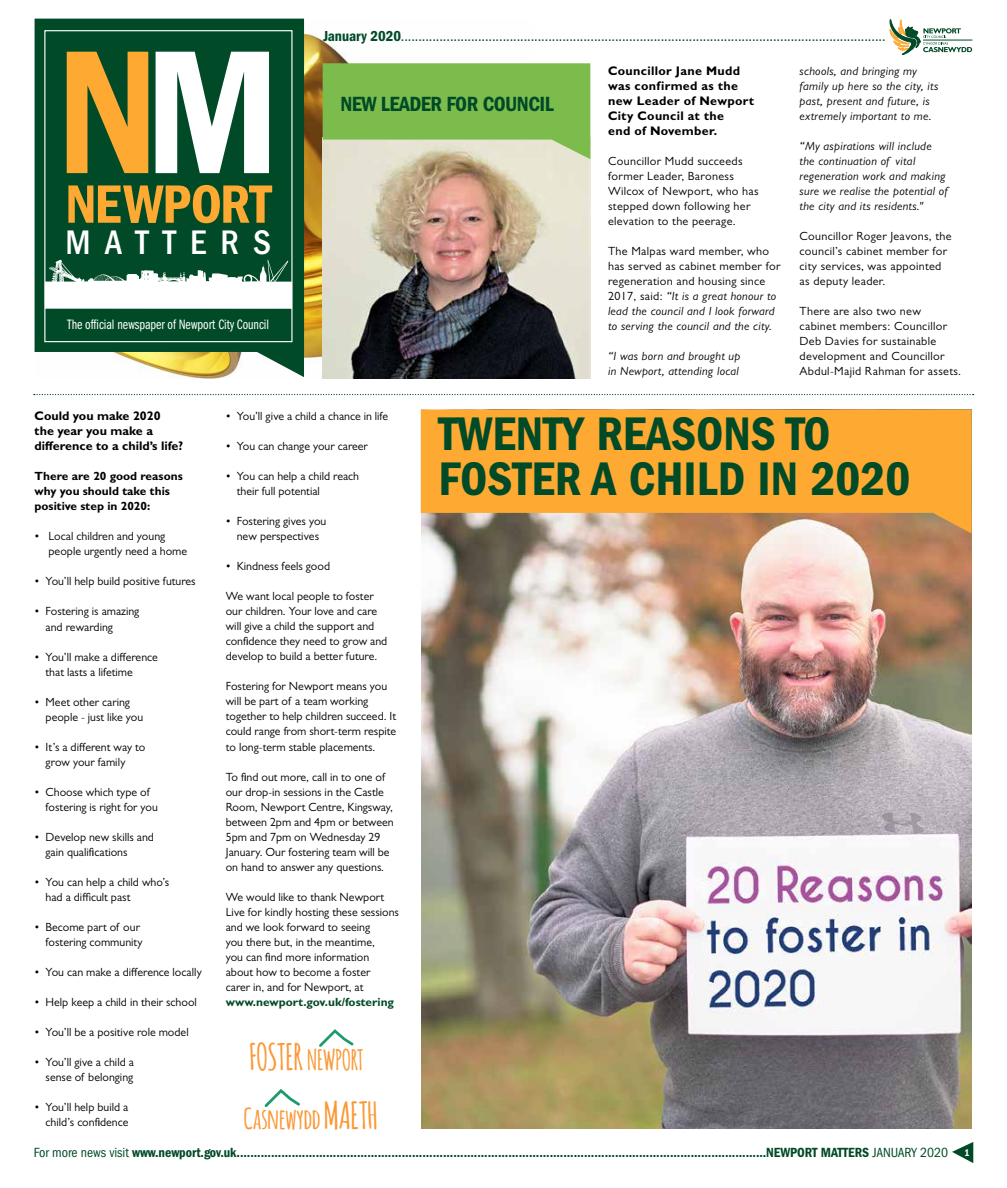
<style>
.page{position:relative;width:1007px;height:1188px;background:#fff}
.page>*{position:absolute;margin:0;border:0;box-sizing:border-box;transform-origin:0 0}
.t1{font:181.88px "ITC Franklin Gothic Std Dm Cd";color:#fda932}
.t2{font:55.88px "ITC Franklin Gothic Std Dm Cd";letter-spacing:-.015em;color:#fda932}
.t3{font:48.75px/45px "ITC Franklin Gothic Std Dm Cd";color:#004a27}
.t4{font:500 condensed 35.25px "ITC Franklin Gothic Std";letter-spacing:.4em;color:#fff}
.t5{font:700 28.38px "Amatic";color:#fa9835}
.t6{font:700 27.62px "Amatic";color:#fa9835}
.t7{font:21.25px "ITC Franklin Gothic Std Dm Cd";letter-spacing:-.025em;color:#004a27}
.t8{font:condensed 15px "ITC Franklin Gothic Std";color:#004a27}
.t9{font:14px "ITC Franklin Gothic Std Bk Cp";letter-spacing:-.005em;color:#fff}
.t10{font:13.75px "ITC Franklin Gothic Std Dm Cd";letter-spacing:-.005em;color:#004a27}
.t11{font:700 12.5px/15px "Gill Sans MT Pro";letter-spacing:.025em;color:#000}
.t12{font:700 12.5px/15px "Gill Sans MT Pro";color:#000}
.t13{font:11.88px/15px "Gill Sans MT Pro";color:#000}
.t14{font:11.88px/15px "Gill Sans MT Pro";letter-spacing:.025em;color:#000}
.t15{font:italic 11.88px/15px "Gill Sans MT Pro";letter-spacing:.025em;color:#000}
.t16{font:700 11.88px/15px "Gill Sans MT Pro";color:#000}
.t17{font:700 11.88px "Gill Sans MT Pro";color:#004a27}
.s1{color:#fff}
.s2{font-family:"ITC Franklin Gothic Std Dm Cd";font-stretch:normal}
.s3{font-style:italic}
.s4{font-size:35.75px}
.s5{font-size:36.75px}
.s6{font-family:"ITC Franklin Gothic Std";font-stretch:condensed}
.s7{font-size:10px;color:#fff}
</style>
<div class="page">
<img style="left:169px;top:19px;width:182px;height:359px">
<svg style="left:889px;top:19px;width:82px;height:35px"></svg>
<hr style="left:922px;top:40px;width:50px;height:1px;background:#004a27">
<svg style="left:952px;top:1142px;width:21px;height:20px"></svg>
<img style="left:322px;top:159px;width:268px;height:219px">
<svg style="left:322px;top:63px;width:268px;height:96px;background:#8fc265"></svg>
<svg style="left:34px;top:394px;width:939px;height:1px"></svg>
<svg style="left:35px;top:19px;width:269px;height:358px;background:#125632"></svg>
<div style="left:44px;top:30px;width:248px;height:312px;border:1px solid #fff"></div>
<div style="left:45px;top:281px;width:247px;height:28px;background:#fff"></div>
<svg style="left:49px;top:259px;width:240px;height:23px;background:#3c745a"></svg>
<img style="left:422px;top:533px;width:549px;height:595px">
<svg style="left:420px;top:409px;width:551px;height:124px;background:#f1a53e"></svg>
<svg style="left:319px;top:1029px;width:35px;height:18px"></svg>
<svg style="left:264px;top:1089px;width:36px;height:18px"></svg>
<h1 class="t1" style="left:56px;top:9px;width:225px">N<span class="s1">M</span></h1>
<h2 class="t2" style="left:65px;top:172px;width:208px">NEWPORT</h2>
<h3 class="t4" style="left:66px;top:223px;width:207px">MATTERS</h3>
<p class="t9" style="left:67px;top:317px;width:203px">The official newspaper of Newport City Council</p>
<p class="t8" style="left:323px;top:28px;width:563px"><span class="s2">January 2020</span>..........................................................................................................................................</p>
<h3 class="t7" style="left:340px;top:92px;width:215px">NEW LEADER FOR COUNCIL</h3>
<p class="t11" style="left:608px;top:63px;width:147px">Councillor Jane Mudd was confirmed as the new Leader of Newport<br>City Council at the<br>end of November.</p>
<p class="t14" style="left:608px;top:153px;width:152px">Councillor Mudd succeeds former Leader, Baroness<br>Wilcox of Newport, who has stepped down following her elevation to the peerage.</p>
<p class="t14" style="left:608px;top:243px;width:174px">The Malpas ward member, who has served as cabinet member for regeneration and housing since<br>2017, said: <span class="s3">“It is a great honour to lead the council and I look forward to serving the council and the city.</span></p>
<p class="t15" style="left:608px;top:348px;width:134px">“I was born and brought up in Newport, attending local</p>
<p class="t15" style="left:799px;top:63px;width:140px">schools, and bringing my family up here so the city, its past, present and future, is extremely important to me.</p>
<p class="t15" style="left:799px;top:138px;width:149px">“My aspirations will include the continuation of vital regeneration work and making sure we realise the potential of the city and its residents."</p>
<p class="t14" style="left:799px;top:228px;width:153px">Councillor Roger Jeavons, the council’s cabinet member for city services, was appointed as deputy leader.</p>
<p class="t14" style="left:799px;top:303px;width:163px">There are also two new<br>cabinet members: Councillor<br>Deb Davies for sustainable development and Councillor<br>Abdul-Majid Rahman for assets.</p>
<p class="t12" style="left:35px;top:408px;width:150px">Could you make 2020 the year you make a difference to a child’s life?</p>
<p class="t16" style="left:35px;top:468px;width:150px">There are 20 good reasons why you should take this positive step in 2020:</p>
<p class="t13" style="left:49px;top:528px;width:140px;text-indent:-14px">• Local children and young people urgently need a home</p>
<p class="t13" style="left:35px;top:573px;width:163px">• You’ll help build positive futures</p>
<p class="t13" style="left:46px;top:603px;width:95px;text-indent:-11px">• Fostering is amazing and rewarding</p>
<p class="t13" style="left:46px;top:648px;width:114px;text-indent:-11px">• You’ll make a difference that lasts a lifetime</p>
<p class="t13" style="left:46px;top:693px;width:99px;text-indent:-11px">• Meet other caring people - just like you</p>
<p class="t13" style="left:46px;top:738px;width:101px;text-indent:-11px">• It’s a different way to grow your family</p>
<p class="t13" style="left:46px;top:783px;width:114px;text-indent:-11px">• Choose which type of fostering is right for you</p>
<p class="t13" style="left:46px;top:828px;width:110px;text-indent:-11px">• Develop new skills and gain qualifications</p>
<p class="t13" style="left:46px;top:873px;width:125px;text-indent:-11px">• You can help a child who’s had a difficult past</p>
<p class="t13" style="left:35px;top:918px;width:109px;text-align:right">• Become part of our fostering community</p>
<p class="t13" style="left:35px;top:963px;width:169px">• You can make a difference locally</p>
<p class="t13" style="left:35px;top:993px;width:164px">• Help keep a child in their school</p>
<p class="t13" style="left:35px;top:1023px;width:156px">• You’ll be a positive role model</p>
<p class="t13" style="left:35px;top:1053px;width:101px;text-align:right">• You’ll give a child a sense of belonging</p>
<p class="t13" style="left:35px;top:1098px;width:95px;text-align:right">• You’ll help build a child’s confidence</p>
<p class="t13" style="left:226px;top:408px;width:164px">• You’ll give a child a chance in life</p>
<p class="t13" style="left:226px;top:438px;width:144px">• You can change your career</p>
<p class="t13" style="left:237px;top:468px;width:124px;text-indent:-11px">• You can help a child reach their full potential</p>
<p class="t13" style="left:226px;top:513px;width:102px;text-align:center">• Fostering gives you new perspectives</p>
<p class="t13" style="left:226px;top:558px;width:106px">• Kindness feels good</p>
<p class="t13" style="left:226px;top:588px;width:163px">We want local people to foster our children. Your love and care will give a child the support and confidence they need to grow and develop to build a better future.</p>
<p class="t13" style="left:226px;top:678px;width:172px">Fostering for Newport means you will be part of a team working together to help children succeed. It could range from short-term respite to long-term stable placements.</p>
<p class="t13" style="left:226px;top:768px;width:169px">To find out more, call in to one of our drop-in sessions in the Castle<br>Room, Newport Centre, Kingsway, between 2pm and 4pm or between<br>5pm and 7pm on Wednesday 29<br>January. Our fostering team will be on hand to answer any questions.</p>
<p class="t13" style="left:226px;top:888px;width:175px">We would like to thank Newport<br>Live for kindly hosting these sessions and we look forward to seeing<br>you there but, in the meantime,<br>you can find more information about how to become a foster<br>carer in, and for Newport, at</p>
<p class="t17" style="left:226px;top:993px;width:169px">www.newport.gov.uk/fostering</p>
<h3 class="t6" style="left:249px;top:1039px;width:115px"><span class="s4">FOSTER</span> NEWPORT</h3>
<h3 class="t5" style="left:244px;top:1097px;width:135px">Casnewydd <span class="s5">MAETH</span></h3>
<h3 class="t3" style="left:438px;top:411px;width:473px">TWENTY REASONS TO<br>FOSTER A CHILD IN 2020</h3>
<p class="t10" style="left:34px;top:1144px;width:937px"><span class="s6">For more news visit</span> www.newport.gov.uk..........................................................................................................................................................NEWPORT MATTERS <span class="s6">JANUARY 2020</span> <span class="s7">1</span></p>
</div>
